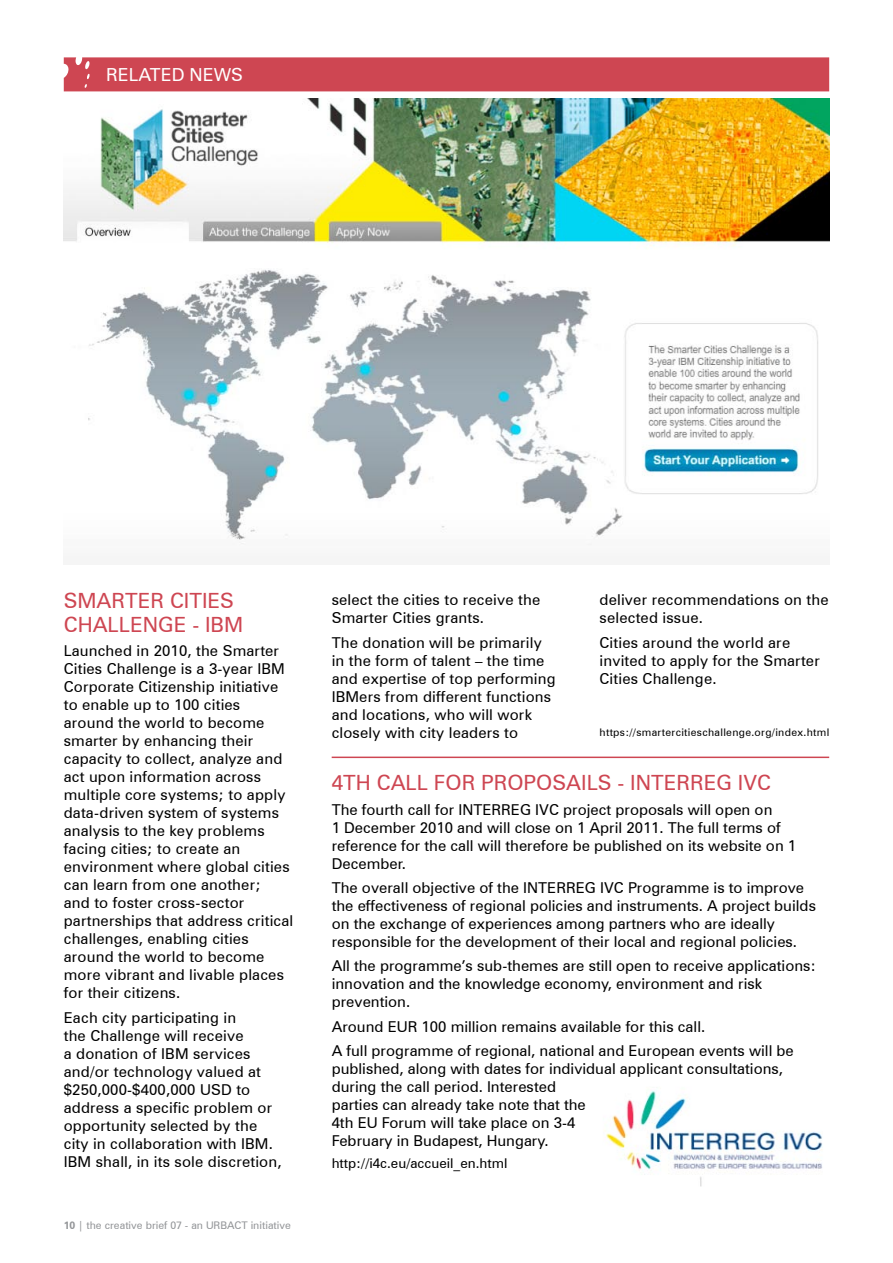
<style>
.page{position:relative;width:893px;height:1263px;background:#fff}
.page>*{position:absolute;margin:0;border:0;box-sizing:border-box;transform-origin:0 0}
.t1{font:21px/24px "Zurich BT";color:#ce4652}
.t2{font:18px "Zurich BT";color:#fff}
.t3{font:15px/18px "Zurich BT";letter-spacing:.01em;color:#000}
.t4{font:13.5px "Zurich BT";color:#000}
.t5{font:10.5px "Zurich BT";letter-spacing:.03em;color:#000}
.t6{font:10.5px "Zurich BT";color:#939598}
.s1{font-weight:700}
</style>
<div class="page">
<div style="left:64px;top:57px;width:765px;height:34px;background:#ce4652"></div>
<img style="left:604px;top:1090px;width:219px;height:96px">
<img style="left:64px;top:99px;width:765px;height:446px">
<hr style="left:332px;top:756px;width:497px;height:2px;background:#ce4652">
<p class="t2" style="left:106px;top:64px;width:138px">RELATED NEWS</p>
<h1 class="t1" style="left:64px;top:588px;width:181px">SMARTER CITIES<br>CHALLENGE - IBM</h1>
<p class="t3" style="left:64px;top:642px;width:231px">Launched in 2010, the Smarter<br>Cities Challenge is a 3-year IBM<br>Corporate Citizenship initiative to enable up to 100 cities around the world to become smarter by enhancing their capacity to collect, analyze and act upon information across multiple core systems; to apply data-driven system of systems analysis to the key problems facing cities; to create an environment where global cities can learn from one another;<br>and to foster cross-sector partnerships that address critical challenges, enabling cities around the world to become more vibrant and livable places for their citizens.</p>
<p class="t3" style="left:64px;top:1008px;width:219px">Each city participating in<br>the Challenge will receive<br>a donation of IBM services and/or technology valued at $250,000-$400,000 USD to address a specific problem or opportunity selected by the city in collaboration with IBM.<br>IBM shall, in its sole discretion,</p>
<p class="t6" style="left:64px;top:1219px;width:229px"><span class="s1">1 0</span> | the creative brief 07 - an URBACT initiative</p>
<p class="t3" style="left:332px;top:591px;width:210px">select the cities to receive the<br>Smarter Cities grants.</p>
<p class="t3" style="left:332px;top:633px;width:226px">The donation will be primarily in the form of talent – the time and expertise of top performing<br>IBMers from different functions and locations, who will work closely with city leaders to</p>
<p class="t3" style="left:600px;top:591px;width:231px">deliver recommendations on the selected issue.</p>
<p class="t3" style="left:600px;top:633px;width:222px">Cities around the world are invited to apply for the Smarter<br>Cities Challenge.</p>
<p class="t5" style="left:600px;top:726px;width:231px">https://smartercitieschallenge.org/index.html</p>
<h1 class="t1" style="left:332px;top:771px;width:441px">4TH CALL FOR PROPOSAILS - INTERREG IVC</h1>
<p class="t3" style="left:332px;top:800px;width:466px">The fourth call for INTERREG IVC project proposals will open on<br>1 December 2010 and will close on 1 April 2011. The full terms of reference for the call will therefore be published on its website on 1<br>December.</p>
<p class="t3" style="left:332px;top:878px;width:486px">The overall objective of the INTERREG IVC Programme is to improve the effectiveness of regional policies and instruments. A project builds on the exchange of experiences among partners who are ideally responsible for the development of their local and regional policies.</p>
<p class="t3" style="left:332px;top:957px;width:486px">All the programme’s sub-themes are still open to receive applications: innovation and the knowledge economy, environment and risk prevention.</p>
<p class="t3" style="left:332px;top:1014px;width:464px;line-height:24.5px">Around EUR 100 million remains available for this call.<br>A full programme of regional, national and European events will be</p>
<p class="t3" style="left:332px;top:1060px;width:453px">published, along with dates for individual applicant consultations, during the call period. Interested<br>parties can already take note that the<br>4th EU Forum will take place on 3-4<br>February in Budapest, Hungary.</p>
<p class="t4" style="left:332px;top:1154px;width:177px">http://i4c.eu/accueil_en.html</p>
</div>
